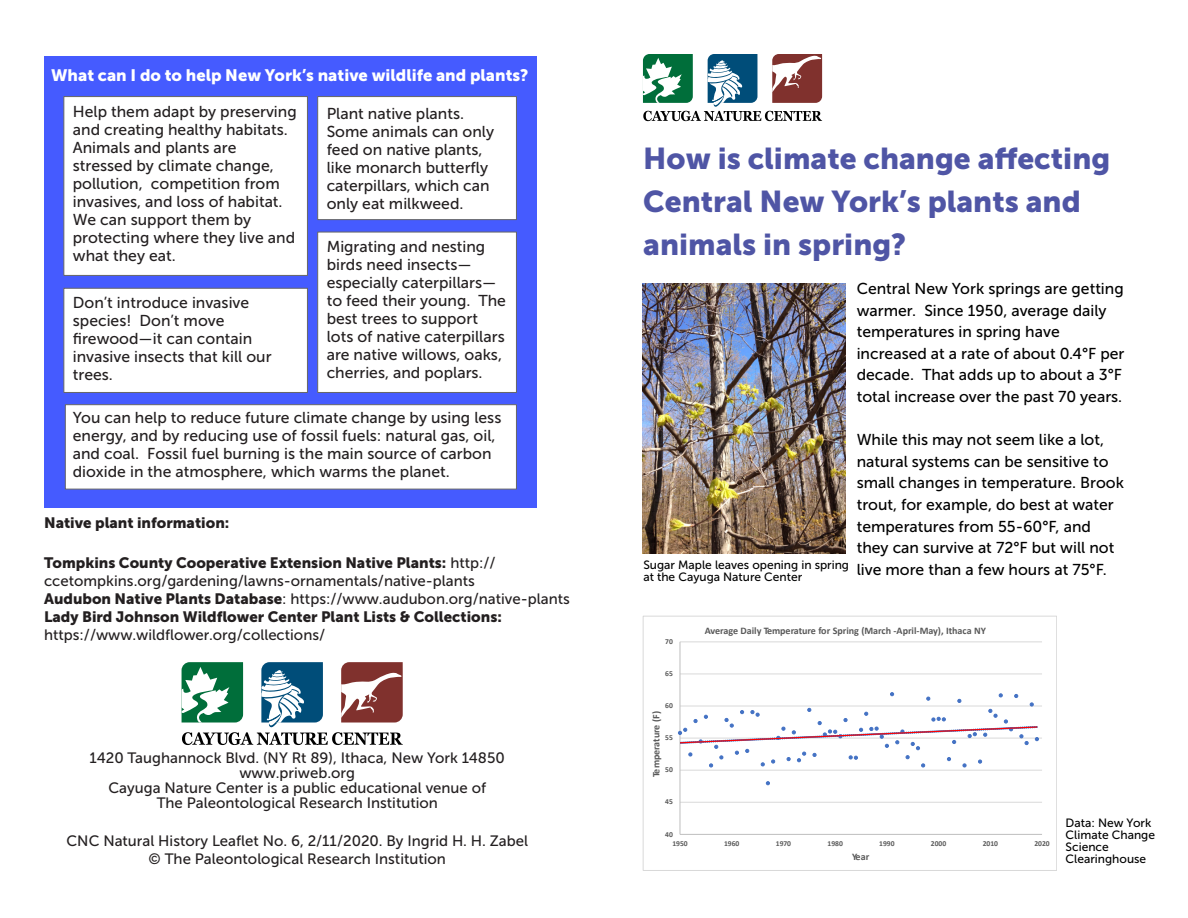
<style>
.page{position:relative;width:1188px;height:918px;background:#fff}
.page>*{position:absolute;margin:0;border:0;box-sizing:border-box;transform-origin:0 0}
.t1{font:30px/43.2px "Museo Sans 900";color:#4f55a5}
.t2{font:16.5px "Museo Sans 900";color:#fff}
.t3{font:15.75px/18px "Museo Sans 500";color:#231f20}
.t4{font:15.75px/21.6px "Museo Sans 500";color:#000}
.t5{font:15px/15px "Museo Sans 500";color:#231f20;text-align:center}
.t6{font:15px "Museo Sans 900";color:#231f20}
.t7{font:12px/12px "Museo Sans 500";color:#000}
.t8{font:700 10.05px "Calibri";color:#595959}
.t9{font:700 7.5px "Calibri";letter-spacing:.005em;color:#595959}
.s1{font-family:"Museo Sans 500"}
.s2{font-family:"Museo Sans 900"}
</style>
<div class="page">
<div style="left:44px;top:56px;width:493px;height:451px;background:#455bff"></div>
<svg style="left:182px;top:662px;width:221px;height:83px"></svg>
<svg style="left:643px;top:54px;width:179px;height:67px"></svg>
<img style="left:643px;top:284px;width:203px;height:270px">
<hr style="left:680px;top:802px;width:362px;height:1px;background:#d9d9d9">
<hr style="left:680px;top:770px;width:362px;height:1px;background:#d9d9d9">
<hr style="left:680px;top:738px;width:362px;height:1px;background:#d9d9d9">
<hr style="left:680px;top:706px;width:362px;height:1px;background:#d9d9d9">
<hr style="left:680px;top:674px;width:362px;height:1px;background:#d9d9d9">
<hr style="left:680px;top:642px;width:362px;height:1px;background:#d9d9d9">
<hr style="left:680px;top:642px;width:1px;height:192px;background:#bfbfbf">
<hr style="left:680px;top:834px;width:362px;height:1px;background:#bfbfbf">
<svg style="left:766px;top:781px;width:4px;height:4px"></svg>
<svg style="left:678px;top:692px;width:361px;height:75px"></svg>
<div style="left:643px;top:616px;width:414px;height:255px;border:1px solid #d9d9d9"></div>
<div style="left:64px;top:96px;width:244px;height:180px;background:#fff;border:1px solid #666"></div>
<div style="left:318px;top:96px;width:199px;height:124px;background:#fff;border:1px solid #666"></div>
<div style="left:64px;top:288px;width:244px;height:105px;background:#fff;border:1px solid #666"></div>
<div style="left:65px;top:405px;width:452px;height:84px;background:#fff"></div>
<div style="left:318px;top:232px;width:199px;height:161px;background:#fff;border:1px solid #666"></div>
<p class="t2" style="left:51px;top:68px;width:479px">What can I do to help New York’s native wildlife and plants?</p>
<p class="t3" style="left:73px;top:104px;width:225px">Help them adapt by preserving and creating healthy habitats.<br>Animals and plants are stressed by climate change, pollution, competition from invasives, and loss of habitat.<br>We can support them by protecting where they live and what they eat.</p>
<p class="t3" style="left:327px;top:106px;width:169px">Plant native plants.<br>Some animals can only feed on native plants, like monarch butterfly caterpillars, which can only eat milkweed.</p>
<p class="t3" style="left:73px;top:295px;width:200px">Don’t introduce invasive species! Don’t move firewood—it can contain invasive insects that kill our trees.</p>
<p class="t3" style="left:73px;top:410px;width:430px">You can help to reduce future climate change by using less energy, and by reducing use of fossil fuels: natural gas, oil, and coal. Fossil fuel burning is the main source of carbon dioxide in the atmosphere, which warms the planet.</p>
<p class="t6" style="left:44px;top:517px;width:187px">Native plant information:</p>
<p class="t6" style="left:44px;top:557px;width:453px">Tompkins County Cooperative Extension Native Plants: <span class="s1">http://</span></p>
<p class="t5" style="left:44px;top:573px;width:527px;line-height:18px;text-align:left">ccetompkins.org/gardening/lawns-ornamentals/native-plants<br><span class="s2">Audubon Native Plants Database</span>: https://www.audubon.org/native-plants</p>
<p class="t6" style="left:44px;top:611px;width:459px">Lady Bird Johnson Wildflower Center Plant Lists &amp; Collections:</p>
<p class="t5" style="left:44px;top:629px;width:283px">https://www.wildflower.org/collections/</p>
<p class="t3" style="left:327px;top:239px;width:181px">Migrating and nesting birds need insects— especially caterpillars— to feed their young. The best trees to support lots of native caterpillars are native willows, oaks, cherries, and poplars.</p>
<p class="t5" style="left:90px;top:751px;width:417px">1420 Taughannock Blvd. (NY Rt 89), Ithaca, New York 14850 www.priweb.org<br>Cayuga Nature Center is a public educational venue of<br>The Paleontological Research Institution</p>
<p class="t5" style="left:66px;top:833px;width:463px;line-height:18.6px">CNC Natural History Leaflet No. 6, 2/11/2020. By Ingrid H. H. Zabel © The Paleontological Research Institution</p>
<h1 class="t1" style="left:643px;top:140px;width:469px">How is climate change affecting<br>Central New York’s plants and animals in spring?</h1>
<p class="t4" style="left:857px;top:279px;width:269px">Central New York springs are getting warmer. Since 1950, average daily temperatures in spring have increased at a rate of about 0.4°F per decade. That adds up to about a 3°F total increase over the past 70 years.</p>
<p class="t4" style="left:857px;top:430px;width:269px">While this may not seem like a lot, natural systems can be sensitive to small changes in temperature. Brook trout, for example, do best at water temperatures from 55-60°F, and they can survive at 72°F but will not live more than a few hours at 75°F.</p>
<p class="t7" style="left:643px;top:560px;width:207px">Sugar Maple leaves opening in spring at the Cayuga Nature Center</p>
<p class="t9" style="left:665px;top:638px;width:9px">70</p>
<p class="t9" style="left:665px;top:671px;width:9px">65</p>
<p class="t9" style="left:665px;top:703px;width:9px">60</p>
<p class="t8" style="left:652px;top:777px;width:67px;rotate:-90deg">Temperature (F)</p>
<p class="t9" style="left:665px;top:735px;width:9px">55</p>
<p class="t9" style="left:665px;top:767px;width:9px">50</p>
<p class="t9" style="left:665px;top:799px;width:9px">45</p>
<p class="t9" style="left:665px;top:831px;width:9px">40</p>
<p class="t8" style="left:705px;top:626px;width:283px">Average Daily Temperature for Spring (March -April-May), Ithaca NY</p>
<p class="t9" style="left:672px;top:841px;width:17px">1950</p>
<p class="t9" style="left:724px;top:841px;width:17px">1960</p>
<p class="t9" style="left:776px;top:841px;width:17px">1970</p>
<p class="t9" style="left:828px;top:841px;width:17px">1980</p>
<p class="t9" style="left:879px;top:841px;width:17px">1990</p>
<p class="t9" style="left:931px;top:841px;width:17px">2000</p>
<p class="t9" style="left:983px;top:841px;width:17px">2010</p>
<p class="t9" style="left:1034px;top:841px;width:17px">2020</p>
<p class="t8" style="left:852px;top:852px;width:19px">Year</p>
<p class="t7" style="left:1066px;top:818px;width:91px">Data: New York<br>Climate Change<br>Science<br>Clearinghouse</p>
</div>
